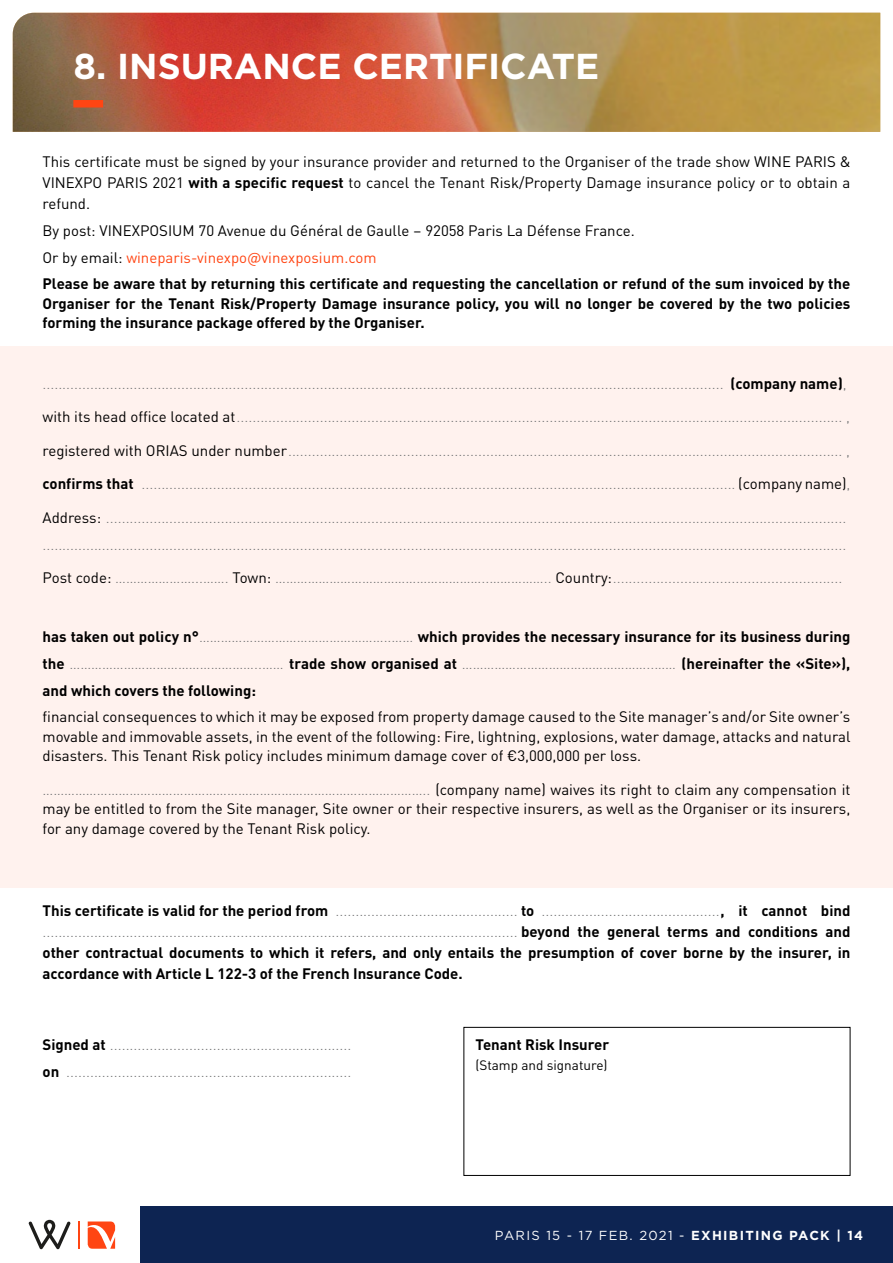
<style>
.page{position:relative;width:893px;height:1263px;background:#fff}
.page>*{position:absolute;margin:0;border:0;box-sizing:border-box;transform-origin:0 0}
.t1{font:700 36px "Gotham";color:#fff}
.t2{font:300 15px/27px "DINOT";color:#707172}
.t3{font:700 15px/21px "DINOT";color:#000;text-align:justify}
.t4{font:15px/19.5px "DINOT";color:#000;text-align:justify}
.t5{font:13.5px "DINOT";color:#000}
.t6{font:13.05px "Gotham";letter-spacing:.1em;color:#fff}
.s1{font-weight:700}
.s2{color:#ff4513}
.s3{font-weight:700;color:#000}
.s4{font-weight:400;color:#000}
.s5{font-weight:300;color:#707172}
</style>
<div class="page">
<div style="left:140px;top:1206px;width:753px;height:57px;background:#0d2452"></div>
<svg style="left:29px;top:1220px;width:42px;height:29px"></svg>
<svg style="left:88px;top:1221px;width:27px;height:28px"></svg>
<hr style="left:78px;top:1221px;width:2px;height:28px;background:#ff4513">
<div style="left:0;top:347px;width:893px;height:541px;background:#fff2ee"></div>
<div style="left:463px;top:1027px;width:387px;height:149px;border:1px solid #000"></div>
<img style="left:13px;top:13px;width:867px;height:119px">
<div style="left:73px;top:100px;width:30px;height:8px;background:#ff4513"></div>
<h1 class="t1" style="left:73px;top:42px;width:528px">8. INSURANCE CERTIFICATE</h1>
<p class="t4" style="left:43px;top:149px;width:809px;line-height:21px">This certificate must be signed by your insurance provider and returned to the Organiser of the trade show WINE PARIS &amp; VINEXPO PARIS 2021 <span class="s1">with a specific request</span> to cancel the Tenant Risk/Property Damage insurance policy or to obtain a refund.</p>
<p class="t4" style="left:43px;top:216px;width:594px;line-height:27.3px">By post: VINEXPOSIUM 70 Avenue du Général de Gaulle – 92058 Paris La Défense France.<br>Or by email: <span class="s2">wineparis-vinexpo@vinexposium.com</span></p>
<p class="t3" style="left:43px;top:273px;width:809px;line-height:19.5px">Please be aware that by returning this certificate and requesting the cancellation or refund of the sum invoiced by the Organiser for the Tenant Risk/Property Damage insurance policy, you will no longer be covered by the two policies forming the insurance package offered by the Organiser.</p>
<p class="t2" style="left:43px;top:369px;width:805px">............................................................................................................................................................................ <span class="s3">(company name)</span>,</p>
<p class="t2" style="left:43px;top:402px;width:809px"><span class="s4">with its head office located at</span>......................................................................................................................................................... ,</p>
<p class="t2" style="left:43px;top:436px;width:809px"><span class="s4">registered with ORIAS under number</span>............................................................................................................................................ ,</p>
<p class="t2" style="left:43px;top:469px;width:809px"><span class="s3">confirms that</span> ...................................................................................................................................................... <span class="s4">(company name)</span>,</p>
<p class="t2" style="left:43px;top:502px;width:805px"><span class="s4">Address:</span> ........................................................................................................................................................................................... ...........................................................................................................................................................................................................</p>
<p class="t2" style="left:43px;top:563px;width:801px"><span class="s4">Post code:</span> …………………...……. <span class="s4">Town:</span> …………………………………………………..…………….. <span class="s4">Country:</span>..........................................................</p>
<p class="t3" style="left:43px;top:622px;width:809px;line-height:27px">has taken out policy n°<span class="s5">……………………………………………..……</span> which provides the necessary insurance for its business during the <span class="s5">……………………………………………..……</span> trade show organised at <span class="s5">……………………………………………..……</span> (hereinafter the «Site»), and which covers the following:</p>
<p class="t4" style="left:43px;top:706px;width:809px">financial consequences to which it may be exposed from property damage caused to the Site manager’s and/or Site owner’s movable and immovable assets, in the event of the following: Fire, lightning, explosions, water damage, attacks and natural disasters. This Tenant Risk policy includes minimum damage cover of €3,000,000 per loss.</p>
<p class="t4" style="left:43px;top:778px;width:809px"><span class="s5">……………………………………………………………………………………………..</span> (company name) waives its right to claim any compensation it may be entitled to from the Site manager, Site owner or their respective insurers, as well as the Organiser or its insurers, for any damage covered by the Tenant Risk policy.</p>
<p class="t3" style="left:43px;top:898px;width:809px">This certificate is valid for the period from <span class="s5">..............................................</span> to <span class="s5">.............................................</span>, it cannot bind <span class="s5">........................................................................................................................</span> beyond the general terms and conditions and other contractual documents to which it refers, and only entails the presumption of cover borne by the insurer, in accordance with Article L 122-3 of the French Insurance Code.</p>
<p class="t2" style="left:43px;top:1030px;width:310px"><span class="s3">Signed at</span> ............................................................. <span class="s3">on</span> ........................................................................</p>
<p class="t3" style="left:475px;top:1033px;width:135px">Tenant Risk Insurer</p>
<p class="t5" style="left:475px;top:1054px;width:134px">(Stamp and signature)</p>
<p class="t6" style="left:495px;top:1226px;width:370px">PARIS 15 - 17 FEB. 2021 - <span class="s1">EXHIBITING PACK | 14</span></p>
</div>
